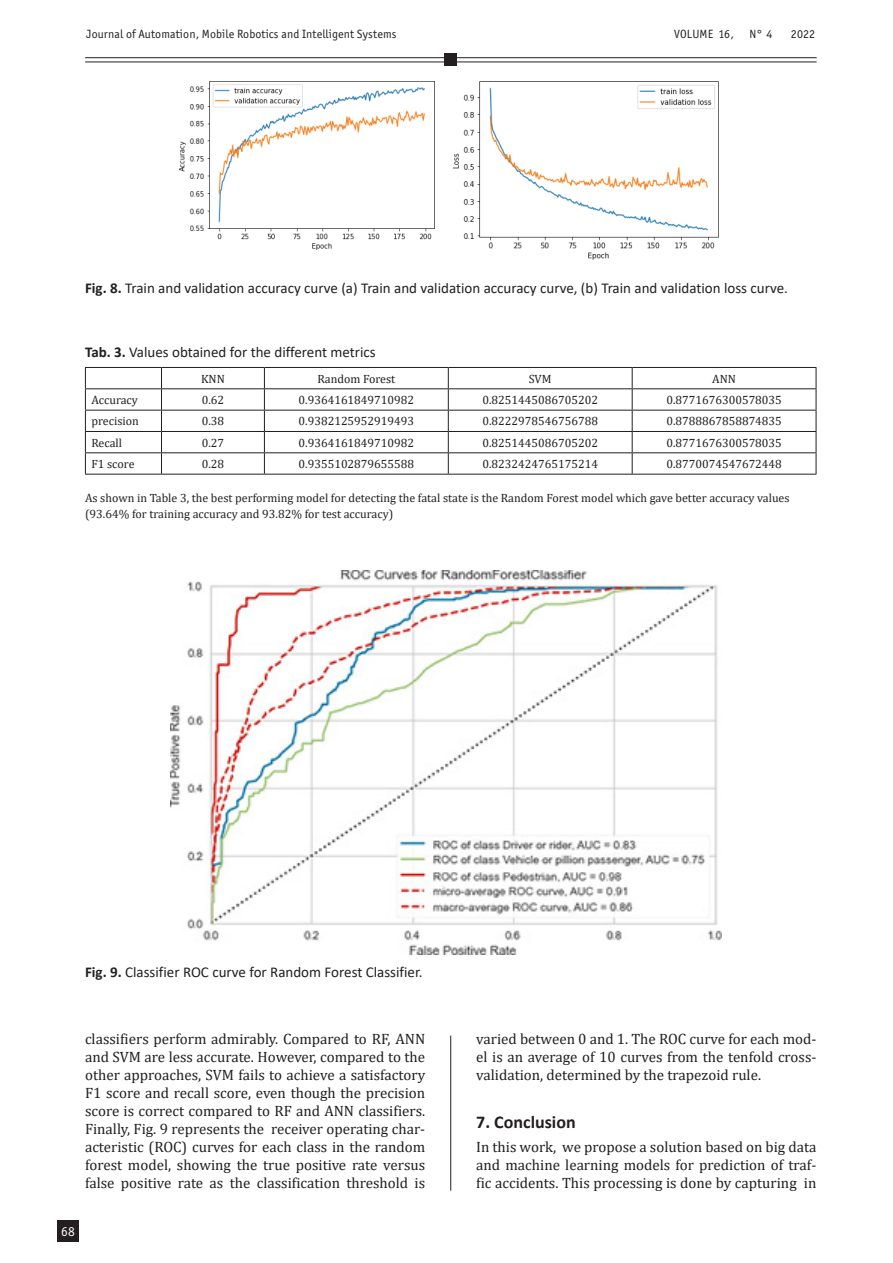
<style>
.page{position:relative;width:893px;height:1263px;background:#fff}
.page>*{position:absolute;margin:0;border:0;box-sizing:border-box;transform-origin:0 0}
.t1{font:700 18px "Calibri";color:#231f20}
.Para_noindent{font:15px/18px "Cambria";color:#231f20;text-align:justify}
.Figure_caption{font:15px "Calibri";color:#231f20}
.t2{font:13.5px "Officina San ITC";color:#fff}
.tabela_tekst{font:12px "Cambria";color:#231f20}
.tabela_tekst_do_lewe{font:12px/16.5px "Cambria";color:#231f20}
.t3{font:12px "Officina San ITC";letter-spacing:.01em;color:#231f20}
.s1{font-family:"Officina Sans"}
.s2{font-weight:700}
</style>
<div class="page">
<div style="left:57px;top:1220px;width:22px;height:22px;background:#231f20"></div>
<hr style="left:85px;top:57px;width:732px;height:1px;background:#231f20">
<hr style="left:85px;top:62px;width:732px;height:1px;background:#231f20">
<div style="left:444px;top:53px;width:13px;height:13px;background:#231f20"></div>
<hr style="left:450px;top:1035px;width:1px;height:156px;background:#231f20">
<img style="left:171px;top:570px;width:550px;height:384px">
<img style="left:179px;top:81px;width:256px;height:169px">
<img style="left:453px;top:81px;width:266px;height:179px">
<hr style="left:85px;top:367px;width:77px;height:1px;background:#231f20">
<hr style="left:162px;top:367px;width:102px;height:1px;background:#231f20">
<hr style="left:264px;top:367px;width:184px;height:1px;background:#231f20">
<hr style="left:448px;top:367px;width:184px;height:1px;background:#231f20">
<hr style="left:632px;top:367px;width:184px;height:1px;background:#231f20">
<hr style="left:85px;top:388px;width:77px;height:1px;background:#231f20">
<hr style="left:162px;top:388px;width:102px;height:1px;background:#231f20">
<hr style="left:264px;top:388px;width:184px;height:1px;background:#231f20">
<hr style="left:448px;top:388px;width:184px;height:1px;background:#231f20">
<hr style="left:632px;top:388px;width:184px;height:1px;background:#231f20">
<hr style="left:85px;top:410px;width:77px;height:1px;background:#231f20">
<hr style="left:162px;top:410px;width:102px;height:1px;background:#231f20">
<hr style="left:264px;top:410px;width:184px;height:1px;background:#231f20">
<hr style="left:448px;top:410px;width:184px;height:1px;background:#231f20">
<hr style="left:632px;top:410px;width:184px;height:1px;background:#231f20">
<hr style="left:85px;top:431px;width:77px;height:1px;background:#231f20">
<hr style="left:162px;top:431px;width:102px;height:1px;background:#231f20">
<hr style="left:264px;top:431px;width:184px;height:1px;background:#231f20">
<hr style="left:448px;top:431px;width:184px;height:1px;background:#231f20">
<hr style="left:632px;top:431px;width:184px;height:1px;background:#231f20">
<hr style="left:85px;top:452px;width:77px;height:1px;background:#231f20">
<svg style="left:85px;top:368px;width:1px;height:106px"></svg>
<hr style="left:162px;top:452px;width:102px;height:1px;background:#231f20">
<svg style="left:161px;top:368px;width:1px;height:106px"></svg>
<hr style="left:264px;top:452px;width:184px;height:1px;background:#231f20">
<svg style="left:264px;top:368px;width:1px;height:106px"></svg>
<hr style="left:448px;top:452px;width:184px;height:1px;background:#231f20">
<svg style="left:448px;top:368px;width:1px;height:106px"></svg>
<hr style="left:632px;top:452px;width:184px;height:1px;background:#231f20">
<svg style="left:632px;top:368px;width:1px;height:106px"></svg>
<svg style="left:816px;top:368px;width:1px;height:106px"></svg>
<hr style="left:85px;top:474px;width:77px;height:1px;background:#231f20">
<hr style="left:162px;top:474px;width:102px;height:1px;background:#231f20">
<hr style="left:264px;top:474px;width:184px;height:1px;background:#231f20">
<hr style="left:448px;top:474px;width:184px;height:1px;background:#231f20">
<hr style="left:632px;top:474px;width:184px;height:1px;background:#231f20">
<p class="t3" style="left:86px;top:27px;width:312px">Journal of Automation, Mobile Robotics and Intelligent Systems</p>
<p class="t3" style="left:674px;top:27px;width:61px">VOLUME 16,</p>
<p class="t3" style="left:750px;top:27px;width:25px">N<span class="s1">°</span> 4</p>
<p class="t3" style="left:791px;top:27px;width:26px">2022</p>
<p class="Figure_caption" style="left:85px;top:278px;width:704px"><span class="s2">Fig. 8.</span> Train and validation accuracy curve (a) Train and validation accuracy curve, (b) Train and validation loss curve.</p>
<p class="Figure_caption" style="left:85px;top:341px;width:292px"><span class="s2">Tab. 3.</span> Values obtained for the different metrics</p>
<p class="tabela_tekst" style="left:201px;top:372px;width:25px">KNN</p>
<p class="tabela_tekst" style="left:317px;top:372px;width:79px">Random Forest</p>
<p class="tabela_tekst" style="left:529px;top:372px;width:24px">SVM</p>
<p class="tabela_tekst" style="left:712px;top:372px;width:25px">ANN</p>
<p class="tabela_tekst" style="left:91px;top:393px;width:48px">Accuracy</p>
<p class="tabela_tekst" style="left:202px;top:393px;width:24px">0.62</p>
<p class="tabela_tekst" style="left:299px;top:393px;width:117px">0.9364161849710982</p>
<p class="tabela_tekst" style="left:482px;top:393px;width:117px">0.8251445086705202</p>
<p class="tabela_tekst" style="left:666px;top:393px;width:117px">0.8771676300578035</p>
<p class="tabela_tekst" style="left:91px;top:414px;width:49px">precision</p>
<p class="tabela_tekst" style="left:202px;top:414px;width:24px">0.38</p>
<p class="tabela_tekst" style="left:299px;top:414px;width:117px">0.9382125952919493</p>
<p class="tabela_tekst" style="left:482px;top:414px;width:117px">0.8222978546756788</p>
<p class="tabela_tekst" style="left:666px;top:414px;width:117px">0.8788867858874835</p>
<p class="tabela_tekst" style="left:91px;top:436px;width:32px">Recall</p>
<p class="tabela_tekst" style="left:202px;top:436px;width:24px">0.27</p>
<p class="tabela_tekst" style="left:299px;top:436px;width:117px">0.9364161849710982</p>
<p class="tabela_tekst" style="left:482px;top:436px;width:117px">0.8251445086705202</p>
<p class="tabela_tekst" style="left:666px;top:436px;width:117px">0.8771676300578035</p>
<p class="tabela_tekst" style="left:91px;top:457px;width:45px">F1 score</p>
<p class="tabela_tekst" style="left:202px;top:457px;width:24px">0.28</p>
<p class="tabela_tekst" style="left:299px;top:457px;width:117px">0.9355102879655588</p>
<p class="tabela_tekst" style="left:482px;top:457px;width:117px">0.8232424765175214</p>
<p class="tabela_tekst" style="left:666px;top:457px;width:117px">0.8770074547672448</p>
<p class="tabela_tekst_do_lewe" style="left:85px;top:489px;width:706px">As shown in Table 3, the best performing model for detecting the fatal state is the Random Forest model which gave better accuracy values (93.64% for training accuracy and 93.82% for test accuracy)</p>
<p class="Figure_caption" style="left:85px;top:961px;width:339px"><span class="s2">Fig. 9.</span> Classifier ROC curve for Random Forest Classifier.</p>
<p class="Para_noindent" style="left:85px;top:1030px;width:342px">classifiers perform admirably. Compared to RF, ANN and SVM are less accurate. However, compared to the other approaches, SVM fails to achieve a satisfactory F1 score and recall score, even though the precision score is correct compared to RF and ANN classifiers.<br>Finally, Fig. 9 represents the receiver operating char&shy;acteristic (ROC) curves for each class in the random forest model, showing the true positive rate versus false positive rate as the classification threshold is</p>
<p class="Para_noindent" style="left:476px;top:1030px;width:342px">varied between 0 and 1. The ROC curve for each mod&shy;el is an average of 10 curves from the tenfold cross&shy;validation, determined by the trapezoid rule.</p>
<h1 class="t1" style="left:476px;top:1109px;width:101px">7. Conclusion</h1>
<p class="Para_noindent" style="left:476px;top:1138px;width:342px">In this work, we propose a solution based on big data and machine learning models for prediction of traf&shy;fic accidents. This processing is done by capturing in</p>
<p class="t2" style="left:61px;top:1223px;width:15px">68</p>
</div>
